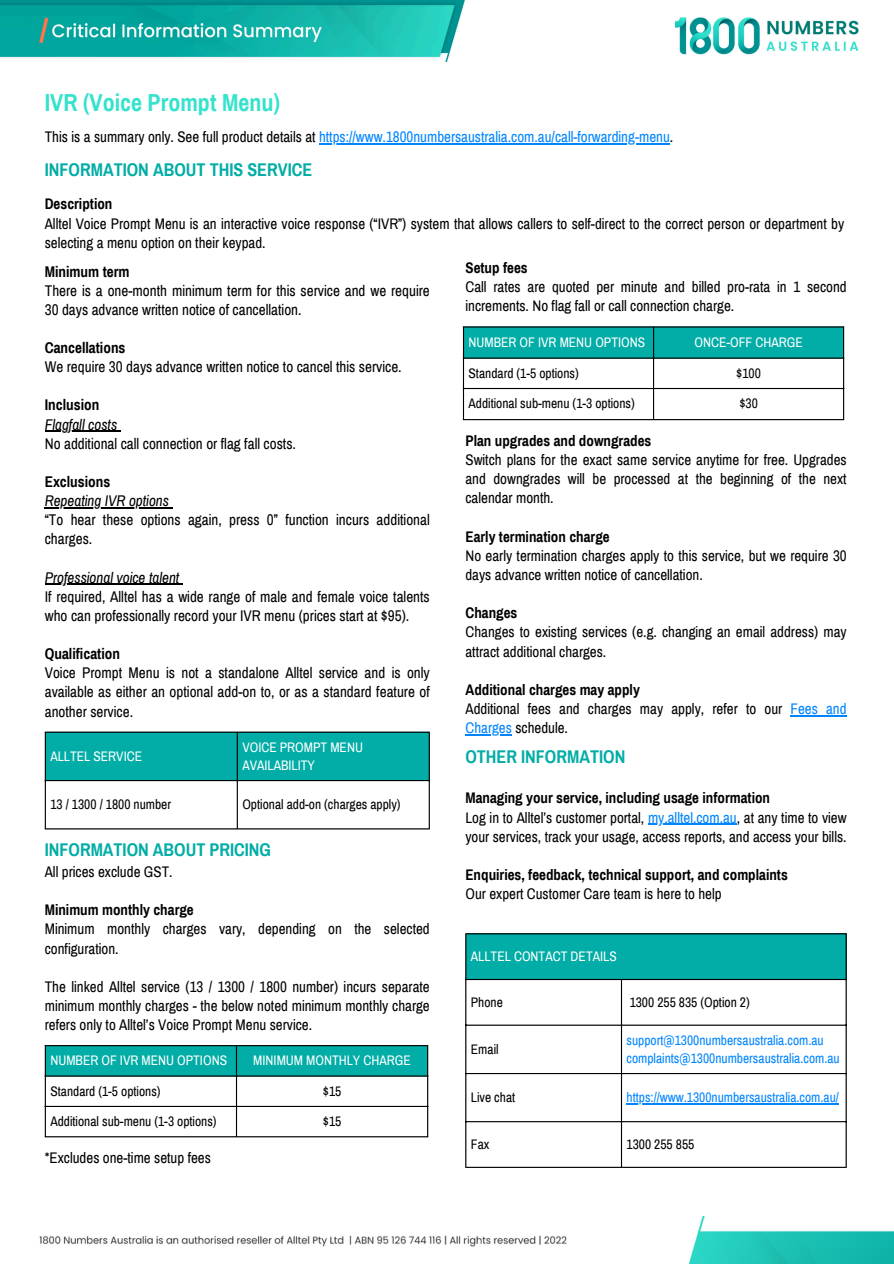
<style>
.page{position:relative;width:894px;height:1264px;background:#fff}
.page>*{position:absolute;margin:0;border:0;box-sizing:border-box;transform-origin:0 0}
.t1{font:700 24px "Archivo Narrow";color:#34e2cd}
.t2{font:700 18px "Archivo Narrow";color:#01ada6}
.t3{font:15.15px/19.2px "Archivo Narrow";color:#000}
.t4{font:700 15.15px "Archivo Narrow";color:#000}
.t5{font:italic 15.15px "Archivo Narrow";color:#000}
.t6{font:15px/19.2px "Archivo Narrow";color:#000}
.t7{font:700 15px "Archivo Narrow";color:#000}
.t8{font:15px "Archivo Narrow";color:#0185fe}
.t9{font:13.5px "Archivo Narrow";color:#000}
.t10{font:13.5px/18px "Archivo Narrow";color:#fff}
.t11{font:13.5px "Archivo Narrow";color:#0185fe}
.s1{color:#000}
.s2{color:#0185fe}
</style>
<div class="page">
<img style="left:0;top:0;width:859px;height:62px">
<img style="left:39px;top:1216px;width:854px;height:47px">
<hr style="left:319px;top:143px;width:350px;height:1px;background:#0185fe">
<hr style="left:45px;top:431px;width:72px;height:1px;background:#000">
<hr style="left:45px;top:507px;width:124px;height:1px;background:#000">
<hr style="left:45px;top:584px;width:134px;height:1px;background:#000">
<div style="left:46px;top:732px;width:382px;height:48px;background:#01ada6"></div>
<hr style="left:45px;top:732px;width:1px;height:96px;background:#000">
<hr style="left:237px;top:732px;width:1px;height:96px;background:#000">
<hr style="left:428px;top:732px;width:1px;height:96px;background:#000">
<hr style="left:45px;top:731px;width:384px;height:1px;background:#000">
<hr style="left:45px;top:780px;width:384px;height:1px;background:#000">
<hr style="left:45px;top:828px;width:384px;height:1px;background:#000">
<div style="left:46px;top:1046px;width:381px;height:29px;background:#01ada6"></div>
<hr style="left:45px;top:1046px;width:1px;height:90px;background:#000">
<hr style="left:236px;top:1046px;width:1px;height:90px;background:#000">
<hr style="left:427px;top:1046px;width:1px;height:90px;background:#000">
<hr style="left:45px;top:1045px;width:383px;height:1px;background:#000">
<hr style="left:45px;top:1075px;width:383px;height:1px;background:#000">
<hr style="left:45px;top:1105px;width:383px;height:1px;background:#000">
<hr style="left:45px;top:1136px;width:383px;height:1px;background:#000">
<div style="left:464px;top:327px;width:378px;height:30px;background:#01ada6"></div>
<hr style="left:463px;top:327px;width:1px;height:92px;background:#000">
<hr style="left:652px;top:327px;width:2px;height:92px;background:#000">
<hr style="left:842px;top:327px;width:1px;height:92px;background:#000">
<hr style="left:463px;top:326px;width:380px;height:1px;background:#000">
<hr style="left:463px;top:357px;width:380px;height:2px;background:#000">
<hr style="left:463px;top:388px;width:380px;height:1px;background:#000">
<hr style="left:463px;top:419px;width:380px;height:1px;background:#000">
<hr style="left:790px;top:715px;width:56px;height:1px;background:#0185fe">
<hr style="left:465px;top:734px;width:47px;height:1px;background:#0185fe">
<hr style="left:647px;top:823px;width:89px;height:1px;background:#0185fe">
<div style="left:465px;top:933px;width:381px;height:46px;background:#01ada6"></div>
<hr style="left:626px;top:1103px;width:212px;height:1px;background:#0185fe">
<hr style="left:465px;top:934px;width:1px;height:232px;background:#000">
<hr style="left:620px;top:980px;width:2px;height:186px;background:#000">
<hr style="left:845px;top:934px;width:1px;height:232px;background:#000">
<hr style="left:465px;top:933px;width:381px;height:1px;background:#000">
<hr style="left:465px;top:978px;width:381px;height:2px;background:#000">
<hr style="left:465px;top:1024px;width:381px;height:1px;background:#000">
<hr style="left:465px;top:1072px;width:381px;height:2px;background:#000">
<hr style="left:465px;top:1121px;width:381px;height:1px;background:#000">
<hr style="left:465px;top:1166px;width:381px;height:1px;background:#000">
<p class="t1" style="left:45px;top:89px;width:237px">IVR (Voice Prompt Menu)</p>
<h2 class="t8" style="left:45px;top:129px;width:630px"><span class="s1">This is a summary only. See full product details at</span> https://www.1800numbersaustralia.com.au/call-forwarding-menu<span class="s1">.</span></h2>
<p class="t2" style="left:45px;top:160px;width:269px">INFORMATION ABOUT THIS SERVICE</p>
<p class="t7" style="left:45px;top:196px;width:69px">Description</p>
<p class="t6" style="left:45px;top:214px;width:800px">Alltel Voice Prompt Menu is an interactive voice response (“IVR”) system that allows callers to self-direct to the correct person or department by selecting a menu option on their keypad.</p>
<p class="t4" style="left:45px;top:263px;width:86px">Minimum term</p>
<p class="t3" style="left:45px;top:281px;width:386px">There is a one-month minimum term for this service and we require<br>30 days advance written notice of cancellation.</p>
<p class="t4" style="left:45px;top:340px;width:82px">Cancellations</p>
<p class="t3" style="left:45px;top:357px;width:358px">We require 30 days advance written notice to cancel this service.</p>
<p class="t4" style="left:45px;top:397px;width:56px">Inclusion</p>
<p class="t5" style="left:45px;top:416px;width:74px">Flagfall costs</p>
<p class="t3" style="left:45px;top:434px;width:253px">No additional call connection or flag fall costs.</p>
<p class="t4" style="left:45px;top:473px;width:67px">Exclusions</p>
<p class="t5" style="left:45px;top:493px;width:126px">Repeating IVR options</p>
<p class="t3" style="left:45px;top:510px;width:386px">“To hear these options again, press 0” function incurs additional charges.</p>
<p class="t5" style="left:45px;top:569px;width:136px">Professional voice talent</p>
<p class="t3" style="left:45px;top:587px;width:386px">If required, Alltel has a wide range of male and female voice talents who can professionally record your IVR menu (prices start at $95).</p>
<p class="t4" style="left:45px;top:646px;width:77px">Qualification</p>
<p class="t3" style="left:45px;top:663px;width:386px;text-align:justify">Voice Prompt Menu is not a standalone Alltel service and is only available as either an optional add-on to, or as a standard feature of another service.</p>
<p class="t10" style="left:50px;top:747px;width:93px">ALLTEL SERVICE</p>
<p class="t10" style="left:242px;top:738px;width:122px">VOICE PROMPT MENU<br>AVAILABILITY</p>
<p class="t9" style="left:50px;top:797px;width:122px">13 / 1300 / 1800 number</p>
<h3 class="t9" style="left:242px;top:797px;width:160px">Optional add-on (charges apply)</h3>
<p class="t2" style="left:45px;top:839px;width:228px">INFORMATION ABOUT PRICING</p>
<p class="t6" style="left:45px;top:862px;width:129px">All prices exclude GST.</p>
<p class="t7" style="left:45px;top:902px;width:150px">Minimum monthly charge</p>
<p class="t6" style="left:45px;top:919px;width:386px">Minimum monthly charges vary, depending on the selected configuration.</p>
<p class="t6" style="left:45px;top:977px;width:386px;text-align:justify">The linked Alltel service (13 / 1300 / 1800 number) incurs separate minimum monthly charges - the below noted minimum monthly charge refers only to Alltel’s Voice Prompt Menu service.</p>
<p class="t10" style="left:50px;top:1051px;width:178px">NUMBER OF IVR MENU OPTIONS</p>
<p class="t10" style="left:253px;top:1051px;width:159px">MINIMUM MONTHLY CHARGE</p>
<p class="t9" style="left:50px;top:1083px;width:112px">Standard (1-5 options)</p>
<p class="t9" style="left:323px;top:1083px;width:20px">$15</p>
<p class="t9" style="left:50px;top:1114px;width:168px">Additional sub-menu (1-3 options)</p>
<p class="t9" style="left:323px;top:1114px;width:20px">$15</p>
<p class="t6" style="left:45px;top:1147px;width:168px">*Excludes one-time setup fees</p>
<p class="t7" style="left:465px;top:260px;width:64px">Setup fees</p>
<p class="t6" style="left:465px;top:278px;width:382px">Call rates are quoted per minute and billed pro-rata in 1 second increments. No flag fall or call connection charge.</p>
<p class="t10" style="left:468px;top:333px;width:178px">NUMBER OF IVR MENU OPTIONS</p>
<p class="t10" style="left:694px;top:333px;width:110px">ONCE-OFF CHARGE</p>
<p class="t9" style="left:468px;top:366px;width:112px">Standard (1-5 options)</p>
<p class="t9" style="left:736px;top:366px;width:26px">$100</p>
<p class="t9" style="left:468px;top:396px;width:168px">Additional sub-menu (1-3 options)</p>
<p class="t9" style="left:739px;top:396px;width:20px">$30</p>
<p class="t7" style="left:465px;top:433px;width:187px">Plan upgrades and downgrades</p>
<p class="t6" style="left:465px;top:450px;width:382px;text-align:justify">Switch plans for the exact same service anytime for free. Upgrades and downgrades will be processed at the beginning of the next calendar month.</p>
<p class="t7" style="left:465px;top:528px;width:146px">Early termination charge</p>
<p class="t6" style="left:465px;top:546px;width:382px">No early termination charges apply to this service, but we require 30 days advance written notice of cancellation.</p>
<p class="t7" style="left:465px;top:605px;width:53px">Changes</p>
<p class="t6" style="left:465px;top:622px;width:382px">Changes to existing services (e.g. changing an email address) may attract additional charges.</p>
<p class="t7" style="left:465px;top:681px;width:176px">Additional charges may apply</p>
<h2 class="t6" style="left:465px;top:699px;width:382px">Additional fees and charges may apply, refer to our <span class="s2">Fees and</span></h2>
<p class="t6" style="left:465px;top:718px;width:104px"><span class="s2">Charges</span> schedule.</p>
<p class="t2" style="left:465px;top:747px;width:161px">OTHER INFORMATION</p>
<p class="t7" style="left:465px;top:790px;width:306px">Managing your service, including usage information</p>
<p class="t6" style="left:465px;top:808px;width:382px">Log in to Alltel’s customer portal, <span class="s2">my.alltel.com.au</span>, at any time to view</p>
<p class="t6" style="left:465px;top:827px;width:382px">your services, track your usage, access reports, and access your bills.</p>
<p class="t7" style="left:465px;top:866px;width:324px">Enquiries, feedback, technical support, and complaints</p>
<p class="t6" style="left:465px;top:884px;width:257px">Our expert Customer Care team is here to help</p>
<p class="t10" style="left:471px;top:947px;width:147px">ALLTEL CONTACT DETAILS</p>
<p class="t9" style="left:471px;top:995px;width:34px">Phone</p>
<p class="t9" style="left:629px;top:995px;width:122px">1300 255 835 (Option 2)</p>
<p class="t9" style="left:471px;top:1041px;width:29px">Email</p>
<p class="t11" style="left:626px;top:1032px;width:199px">support@1300numbersaustralia.com.au</p>
<p class="t11" style="left:626px;top:1050px;width:215px">complaints@1300numbersaustralia.com.au</p>
<p class="t9" style="left:471px;top:1090px;width:46px">Live chat</p>
<p class="t11" style="left:626px;top:1090px;width:214px">https://www.1300numbersaustralia.com.au/</p>
<p class="t9" style="left:471px;top:1137px;width:20px">Fax</p>
<p class="t9" style="left:626px;top:1137px;width:69px">1300 255 855</p>
</div>
